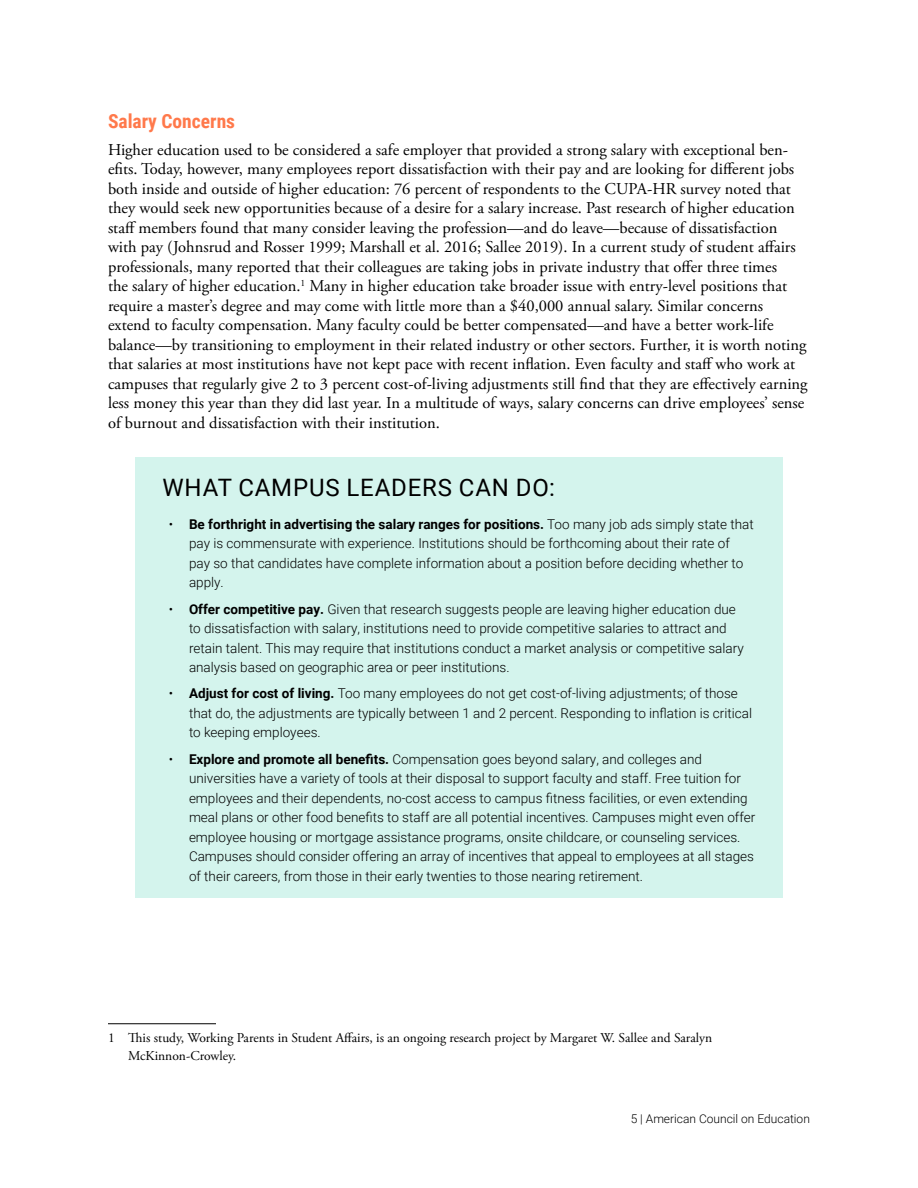
<style>
.page{position:relative;width:918px;height:1188px;background:#fff}
.page>*{position:absolute;margin:0;border:0;box-sizing:border-box;transform-origin:0 0}
.t1{font:24px "Roboto";letter-spacing:.035em;color:#000}
.t2{font:700 19.5px "Roboto Condensed";color:#ff794b}
.t3{font:16.5px/19.5px "Adobe Garamond Pro";color:#000}
.t4{font:300 13.5px/19.5px "Roboto";color:#000}
.t5{font:13.5px/18px "Adobe Garamond Pro";color:#000}
.t6{font:300 12px "Roboto";color:#000}
.s1{font-weight:700}
</style>
<div class="page">
<div style="left:135px;top:457px;width:648px;height:52px;background:#d4f4ed"></div>
<div style="left:135px;top:501px;width:648px;height:104px;background:#d4f4ed"></div>
<div style="left:135px;top:586px;width:648px;height:103px;background:#d4f4ed"></div>
<div style="left:135px;top:671px;width:648px;height:84px;background:#d4f4ed"></div>
<div style="left:135px;top:736px;width:648px;height:162px;background:#d4f4ed"></div>
<hr style="left:108px;top:1023px;width:108px;height:1px;background:#000">
<p class="t2" style="left:108px;top:108px;width:129px">Salary Concerns</p>
<p class="t3" style="left:108px;top:140px;width:701px">Higher education used to be considered a safe employer that provided a strong salary with exceptional ben&shy;efits. Today, however, many employees report dissatisfaction with their pay and are looking for different jobs both inside and outside of higher education: 76 percent of respondents to the CUPA-HR survey noted that they would seek new opportunities because of a desire for a salary increase. Past research of higher education staff members found that many consider leaving the profession—and do leave—because of dissatisfaction with pay (Johnsrud and Rosser 1999; Marshall et al. 2016; Sallee 2019). In a current study of student affairs professionals, many reported that their colleagues are taking jobs in private industry that offer three times<br>the salary of higher education.<sup>1</sup> Many in higher education take broader issue with entry-level positions that require a master’s degree and may come with little more than a $40,000 annual salary. Similar concerns extend to faculty compensation. Many faculty could be better compensated—and have a better work-life balance—by transitioning to employment in their related industry or other sectors. Further, it is worth noting that salaries at most institutions have not kept pace with recent inflation. Even faculty and staff who work at campuses that regularly give 2 to 3 percent cost-of-living adjustments still find that they are effectively earning less money this year than they did last year. In a multitude of ways, salary concerns can drive employees’ sense of burnout and dissatisfaction with their institution.</p>
<h1 class="t1" style="left:162px;top:471px;width:394px">WHAT CAMPUS LEADERS CAN DO:</h1>
<p class="t4" style="left:189px;top:514px;width:566px;text-indent:-20px">• <span class="s1">Be forthright in advertising the salary ranges for positions.</span> Too many job ads simply state that pay is commensurate with experience. Institutions should be forthcoming about their rate of pay so that candidates have complete information about a position before deciding whether to apply.</p>
<p class="t4" style="left:189px;top:599px;width:556px;text-indent:-20px">• <span class="s1">Offer competitive pay.</span> Given that research suggests people are leaving higher education due to dissatisfaction with salary, institutions need to provide competitive salaries to attract and retain talent. This may require that institutions conduct a market analysis or competitive salary analysis based on geographic area or peer institutions.</p>
<p class="t4" style="left:189px;top:683px;width:565px;text-indent:-20px">• <span class="s1">Adjust for cost of living.</span> Too many employees do not get cost-of-living adjustments; of those that do, the adjustments are typically between 1 and 2 percent. Responding to inflation is critical to keeping employees.</p>
<p class="t4" style="left:189px;top:749px;width:568px;text-indent:-20px">• <span class="s1">Explore and promote all benefits.</span> Compensation goes beyond salary, and colleges and universities have a variety of tools at their disposal to support faculty and staff. Free tuition for employees and their dependents, no-cost access to campus fitness facilities, or even extending meal plans or other food benefits to staff are all potential incentives. Campuses might even offer employee housing or mortgage assistance programs, onsite childcare, or counseling services.<br>Campuses should consider offering an array of incentives that appeal to employees at all stages of their careers, from those in their early twenties to those nearing retirement.</p>
<p class="t5" style="left:128px;top:1029px;width:585px;text-indent:-20px">1 This study, Working Parents in Student Affairs, is an ongoing research project by Margaret W. Sallee and Saralyn<br>McKinnon-Crowley.</p>
<p class="t6" style="left:631px;top:1110px;width:181px">5 | American Council on Education</p>
</div>
